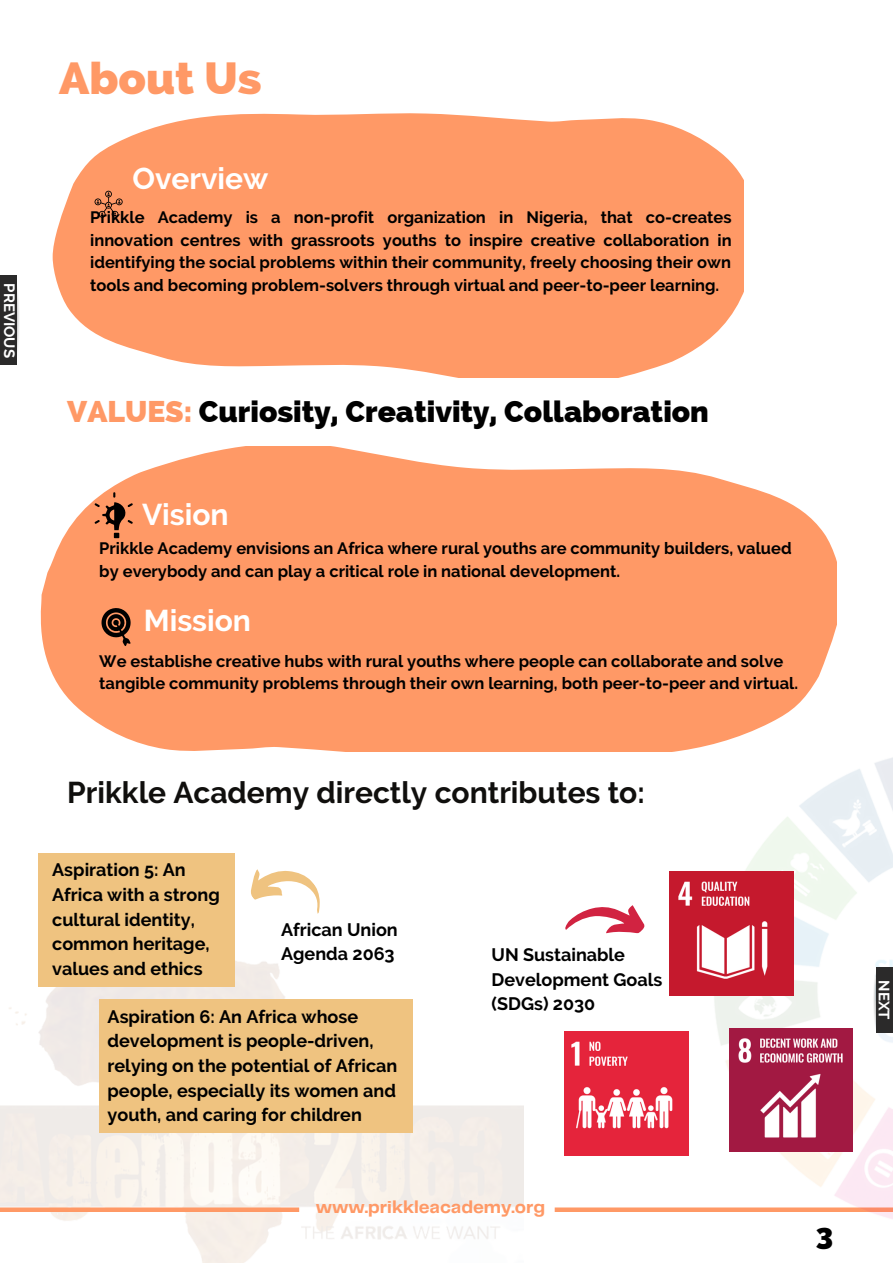
<style>
.page{position:relative;width:893px;height:1264px;background:#fff}
.page>*{position:absolute;margin:0;border:0;box-sizing:border-box;transform-origin:0 0}
.t1{font:800 45px "Raleway";color:#f96}
.t2{font:800 30px "Raleway";color:#000}
.t3{font:700 30px "Raleway";color:#100f0d}
.t4{font:700 30px "Raleway";color:#fff}
.t5{font:700 18px/24.8px "Raleway";color:#000}
.t6{font:700 18px "Telegraf";color:#f96}
.t7{font:700 16.5px/22.5px "Raleway";color:#000}
.t8{font:700 15px "Raleway";color:#fff}
.s1{color:#f96}
</style>
<div class="page">
<img style="left:0;top:933px;width:523px;height:329px">
<svg style="left:0;top:1207px;width:299px;height:4px"></svg>
<svg style="left:40px;top:447px;width:796px;height:304px;background:#ffa578"></svg>
<svg style="left:53px;top:113px;width:690px;height:265px;background:#ffa477"></svg>
<svg style="left:95px;top:492px;width:38px;height:46px;background:#c37751"></svg>
<svg style="left:101px;top:606px;width:30px;height:40px"></svg>
<svg style="left:94px;top:191px;width:29px;height:27px"></svg>
<img style="left:552px;top:722px;width:340px;height:497px">
<img style="left:565px;top:1031px;width:123px;height:124px">
<img style="left:669px;top:872px;width:124px;height:123px">
<img style="left:729px;top:1028px;width:123px;height:123px">
<img style="left:869px;top:965px;width:13px;height:69px">
<div style="left:876px;top:966px;width:16px;height:66px;background:#2b2a2a"></div>
<img style="left:8px;top:275px;width:11px;height:90px">
<div style="left:0;top:276px;width:16px;height:89px;background:#2b2a2a"></div>
<div style="left:38px;top:853px;width:196px;height:133px;background:#efc380"></div>
<div style="left:99px;top:999px;width:314px;height:134px;background:#efc380"></div>
<svg style="left:565px;top:905px;width:79px;height:28px"></svg>
<svg style="left:240px;top:869px;width:91px;height:70px"></svg>
<p class="t8" style="left:18px;top:283px;width:76px;rotate:90deg">PREVIOUS</p>
<h1 class="t1" style="left:59px;top:51px;width:204px">About Us</h1>
<h2 class="t4" style="left:132px;top:161px;width:137px">Overview</h2>
<p class="t7" style="left:90px;top:206px;width:643px;text-align:justify">Prikkle Academy is a non-profit organization in Nigeria, that co-creates innovation centres with grassroots youths to inspire creative collaboration in identifying the social problems within their community, freely choosing their own tools and becoming problem-solvers through virtual and peer-to-peer learning.</p>
<h2 class="t2" style="left:67px;top:394px;width:643px"><span class="s1">VALUES:</span> Curiosity, Creativity, Collaboration</h2>
<h2 class="t4" style="left:142px;top:497px;width:88px">Vision</h2>
<p class="t7" style="left:99px;top:537px;width:693px">Prikkle Academy envisions an Africa where rural youths are community builders, valued by everybody and can play a critical role in national development.</p>
<h2 class="t4" style="left:144px;top:602px;width:109px">Mission</h2>
<p class="t7" style="left:99px;top:649px;width:700px">We establishe creative hubs with rural youths where people can collaborate and solve tangible community problems through their own learning, both peer-to-peer and virtual.</p>
<h2 class="t3" style="left:67px;top:774px;width:579px">Prikkle Academy directly contributes to:</h2>
<p class="t5" style="left:52px;top:857px;width:169px">Aspiration 5: An<br>Africa with a strong cultural identity, common heritage, values and ethics</p>
<p class="t5" style="left:281px;top:916px;width:118px">African Union<br>Agenda 2063</p>
<p class="t5" style="left:108px;top:1003px;width:291px">Aspiration 6: An Africa whose development is people-driven, relying on the potential of African people, especially its women and youth, and caring for children</p>
<p class="t5" style="left:491px;top:942px;width:172px">UN Sustainable<br>Development Goals (SDGs) 2030</p>
<p class="t6" style="left:316px;top:1199px;width:231px">www.prikkleacademy.org</p>
<h2 class="t2" style="left:815px;top:1216px;width:19px">3</h2>
<p class="t8" style="left:892px;top:980px;width:41px;rotate:90deg">NEXT</p>
</div>
